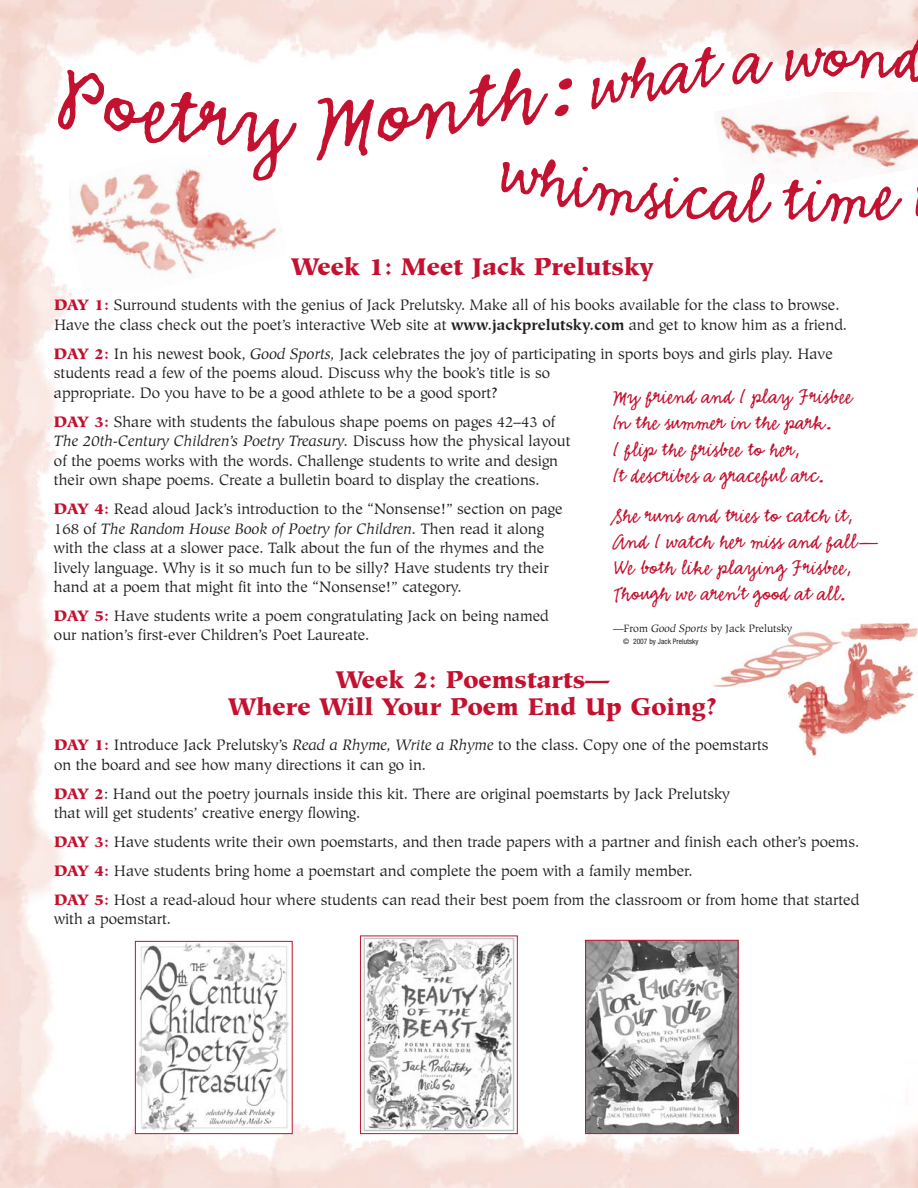
<style>
.page{position:relative;width:918px;height:1188px;background:#fff}
.page>*{position:absolute;margin:0;border:0;box-sizing:border-box;transform-origin:0 0}
.t1{font:900 24px/27px "Hiroshige";color:#c41130;text-align:center}
.t2{font:22.5px/26.2px "Emmascript MVB";color:#c41130}
.t3{font:15px/19.5px "Hiroshige";color:#231f20}
.t4{font:10.5px "Hiroshige";color:#231f20}
.t5{font:condensed 7.5px "Helvetica Neue";color:#231f20}
.s1{font-weight:900;color:#c41130}
.s2{font-weight:700}
.s3{font-style:italic}
</style>
<div class="page">
<img style="left:0;top:0;width:918px;height:1188px">
<img style="left:137px;top:943px;width:154px;height:189px">
<div style="left:135px;top:941px;width:158px;height:193px;border:1px solid #c41130"></div>
<img style="left:363px;top:938px;width:151px;height:194px">
<div style="left:360px;top:936px;width:158px;height:198px;border:1px solid #c41130"></div>
<img style="left:587px;top:942px;width:149px;height:190px">
<div style="left:585px;top:940px;width:153px;height:194px;border:1px solid #c41130"></div>
<img style="left:69px;top:181px;width:216px;height:110px">
<img style="left:773px;top:93px;width:145px;height:91px">
<svg style="left:58px;top:69px;width:239px;height:112px"></svg>
<svg style="left:785px;top:38px;width:133px;height:44px"></svg>
<svg style="left:316px;top:47px;width:457px;height:176px"></svg>
<svg style="left:782px;top:180px;width:120px;height:44px"></svg>
<svg style="left:916px;top:182px;width:2px;height:35px"></svg>
<div style="left:710px;top:613px;width:208px;height:177px;background:#fff"></div>
<img style="left:712px;top:622px;width:206px;height:134px">
<h1 class="t1" style="left:291px;top:255px;width:364px">Week 1: Meet Jack Prelutsky</h1>
<p class="t3" style="left:54px;top:297px;width:795px"><span class="s1">DAY 1:</span> Surround students with the genius of Jack Prelutsky. Make all of his books available for the class to browse.<br>Have the class check out the poet’s interactive Web site at <span class="s2">www.jackprelutsky.com</span> and get to know him as a friend.</p>
<p class="t3" style="left:54px;top:345px;width:780px"><span class="s1">DAY 2:</span> In his newest book, <span class="s3">Good Sports,</span> Jack celebrates the joy of participating in sports boys and girls play. Have students read a few of the poems aloud. Discuss why the book’s title is so<br>appropriate. Do you have to be a good athlete to be a good sport?</p>
<p class="t3" style="left:54px;top:413px;width:518px"><span class="s1">DAY 3:</span> Share with students the fabulous shape poems on pages 42–43 of <span class="s3">The 20th-Century Children’s Poetry Treasury.</span> Discuss how the physical layout of the poems works with the words. Challenge students to write and design their own shape poems. Create a bulletin board to display the creations.</p>
<p class="t3" style="left:54px;top:501px;width:510px"><span class="s1">DAY 4:</span> Read aloud Jack’s introduction to the “Nonsense!” section on page 168 of <span class="s3">The Random House Book of Poetry for Children.</span> Then read it along with the class at a slower pace. Talk about the fun of the rhymes and the lively language. Why is it so much fun to be silly? Have students try their hand at a poem that might fit into the “Nonsense!” category.</p>
<p class="t3" style="left:54px;top:607px;width:496px"><span class="s1">DAY 5:</span> Have students write a poem congratulating Jack on being named our nation’s first-ever Children’s Poet Laureate.</p>
<h1 class="t1" style="left:228px;top:668px;width:490px">Week 2: Poemstarts—<br>Where Will Your Poem End Up Going?</h1>
<p class="t3" style="left:54px;top:737px;width:716px"><span class="s1">DAY 1:</span> Introduce Jack Prelutsky’s <span class="s3">Read a Rhyme, Write a Rhyme</span> to the class. Copy one of the poemstarts on the board and see how many directions it can go in.</p>
<p class="t3" style="left:54px;top:785px;width:677px"><span class="s1">DAY 2</span>: Hand out the poetry journals inside this kit. There are original poemstarts by Jack Prelutsky that will get students’ creative energy flowing.</p>
<p class="t3" style="left:54px;top:829px;width:807px;line-height:29px"><span class="s1">DAY 3:</span> Have students write their own poemstarts, and then trade papers with a partner and finish each other’s poems.<br><span class="s1">DAY 4:</span> Have students bring home a poemstart and complete the poem with a family member.<br><span class="s1">DAY 5:</span> Host a read-aloud hour where students can read their best poem from the classroom or from home that started</p>
<p class="t3" style="left:54px;top:911px;width:118px">with a poemstart.</p>
<h2 class="t2" style="left:613px;top:382px;width:242px">My friend and I play Frisbee<br>In the summer in the park.<br>I flip the frisbee to her,<br>It describes a graceful arc.</h2>
<h2 class="t2" style="left:613px;top:501px;width:268px">She runs and tries to catch it,<br>And I watch her miss and fall—<br>We both like playing Frisbee,<br>Though we aren’t good at all.</h2>
<p class="t4" style="left:613px;top:624px;width:181px">—From <span class="s3">Good Sports</span> by Jack Prelutsky</p>
<p class="t5" style="left:623px;top:638px;width:77px">© 2007 by Jack Prelutsky</p>
</div>
